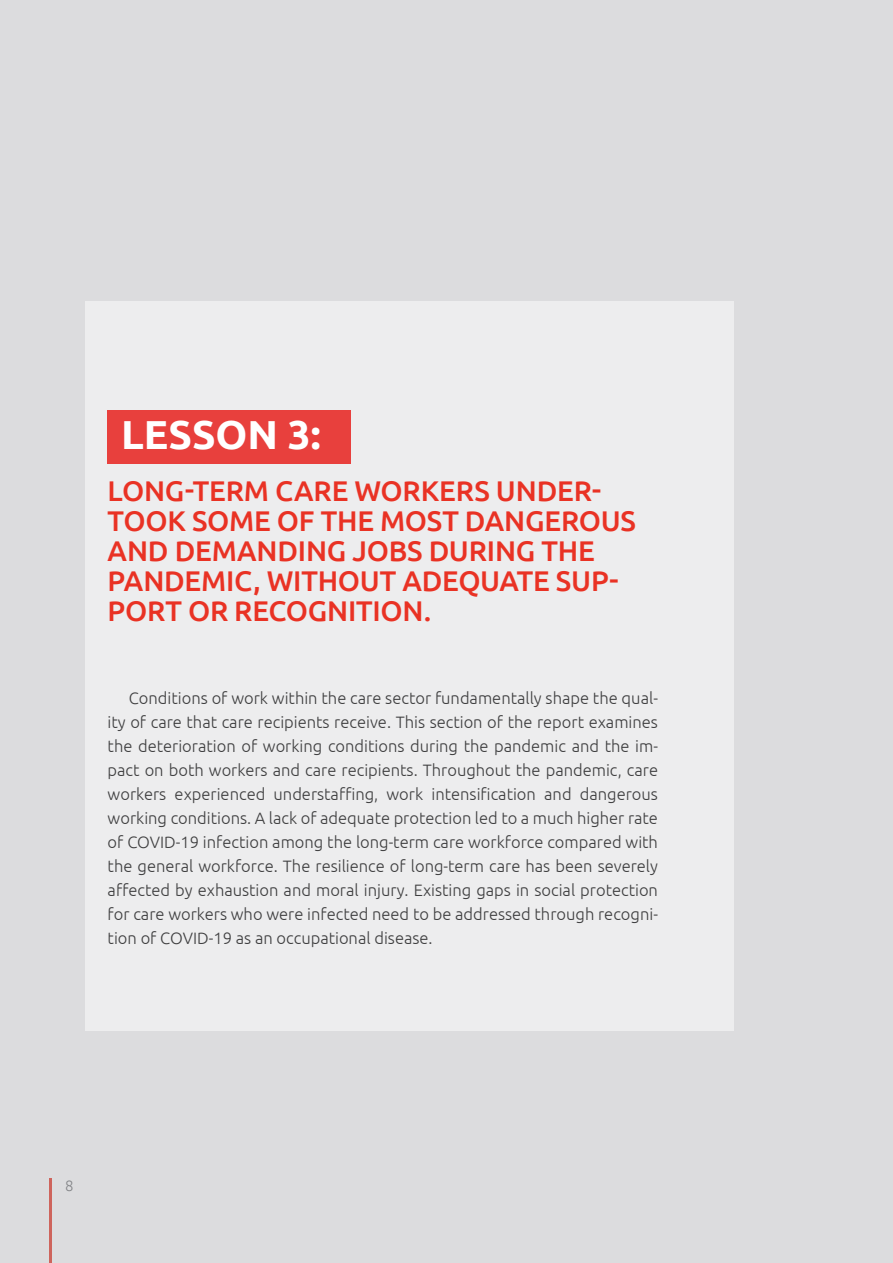
<style>
.page{position:relative;width:893px;height:1263px;background:#dcdcde}
.page>*{position:absolute;margin:0;border:0;box-sizing:border-box;transform-origin:0 0}
.t1{font:700 40.5px "Ubuntu";color:#fff}
.Subtitle{font:500 28.5px/30px "Ubuntu";letter-spacing:-.005em;color:#e93224}
.Paragraph__general{font:300 16.5px/24px "Ubuntu";color:#3e3e3f;text-align:justify}
.t2{font:300 15px "Ubuntu";color:#6c6d70}
</style>
<div class="page">
<div style="left:85px;top:301px;width:648px;height:730px;background:#ededee"></div>
<div style="left:108px;top:410px;width:243px;height:54px;background:#e8403d"></div>
<p class="t1" style="left:121px;top:410px;width:201px">LESSON 3:</p>
<p class="Subtitle" style="left:108px;top:475px;width:530px">LONG-TERM CARE WORKERS UNDER-<br>TOOK SOME OF THE MOST DANGEROUS<br>AND DEMANDING JOBS DURING THE<br>PANDEMIC, WITHOUT ADEQUATE SUP-<br>PORT OR RECOGNITION.</p>
<p class="Paragraph__general" style="left:108px;top:686px;width:552px;text-indent:21px">Conditions of work within the care sector fundamentally shape the qual&shy;ity of care that care recipients receive. This section of the report examines the deterioration of working conditions during the pandemic and the im&shy;pact on both workers and care recipients. Throughout the pandemic, care workers experienced understaffing, work intensification and dangerous working conditions. A lack of adequate protection led to a much higher rate of COVID-19 infection among the long-term care workforce compared with the general workforce. The resilience of long-term care has been severely affected by exhaustion and moral injury. Existing gaps in social protection for care workers who were infected need to be addressed through recogni&shy;tion of COVID-19 as an occupational disease.</p>
<p class="t2" style="left:65px;top:1177px;width:10px">8</p>
</div>
